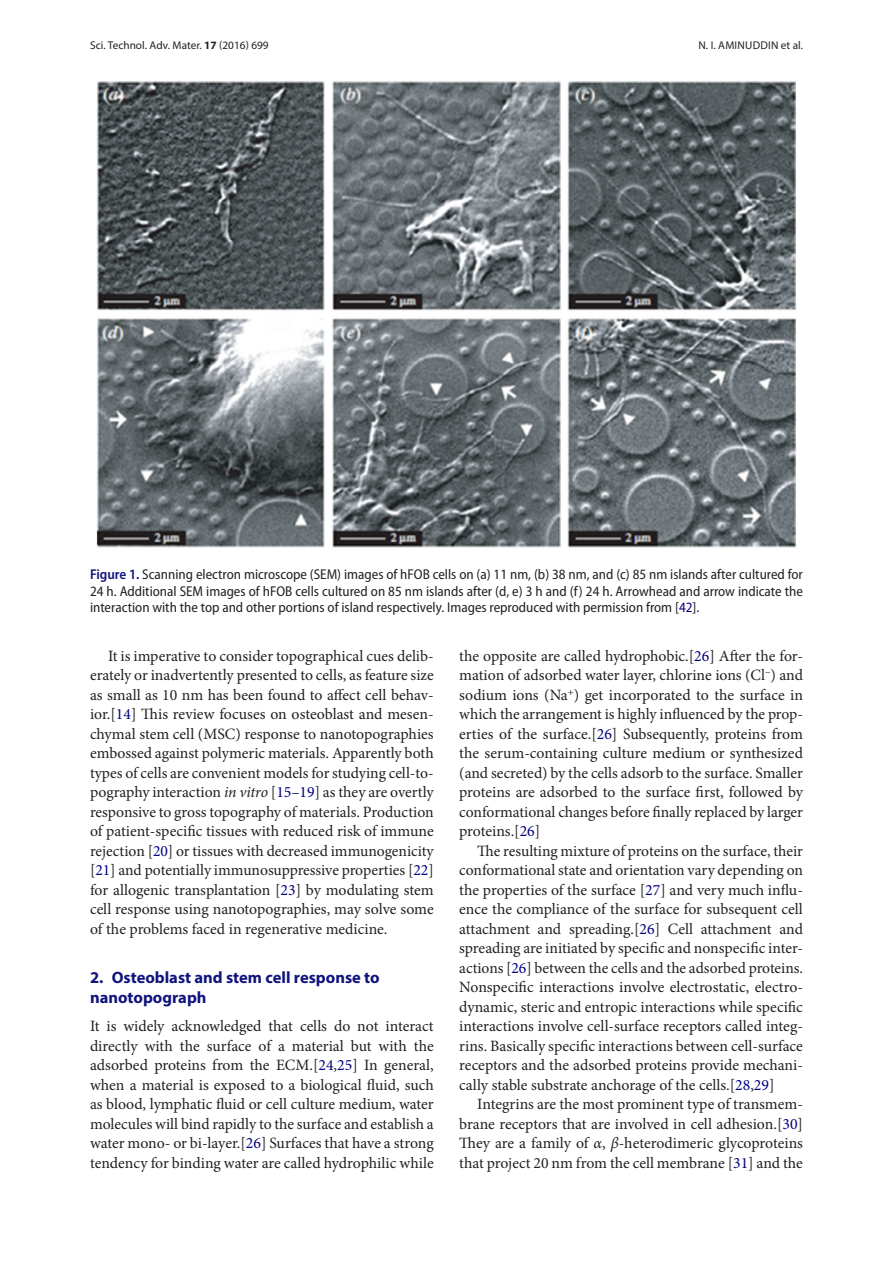
<style>
.page{position:relative;width:893px;height:1263px;background:#fff}
.page>*{position:absolute;margin:0;border:0;box-sizing:border-box;transform-origin:0 0}
.t1{font:700 16.5px/19.5px "Myriad Pro";color:#10147e}
.t2{font:15.75px/19.5px "Minion Pro";letter-spacing:-.005em;color:#231f20;text-align:justify}
.t3{font:semi-condensed 14.25px/16.5px "Myriad Pro";color:#231f20;text-align:justify}
.t4{font:11.25px "Myriad Pro";color:#231f20}
.t5{font:11.25px "Myriad Pro";letter-spacing:.02em;color:#231f20}
.s1{font-weight:700}
.s2{font-weight:600;color:#10147e}
.s3{color:#000080}
.s4{font-style:italic}
</style>
<div class="page">
<img style="left:96px;top:81px;width:700px;height:467px">
<p class="t4" style="left:90px;top:39px;width:180px">Sci. Technol. Adv. Mater. <span class="s1">17</span> (2016) 699</p>
<p class="t5" style="left:698px;top:39px;width:106px">N. I. Amin uddin et al.</p>
<p class="t3" style="left:90px;top:566px;width:714px"><span class="s2">Figure 1.</span> Scanning electron microscope (SEM) images of hFOB cells on (a) 11 nm, (b) 38 nm, and (c) 85 nm islands after cultured for 24 h. Additional SEM images of hFOB cells cultured on 85 nm islands after (d, e) 3 h and (f) 24 h. Arrowhead and arrow indicate the interaction with the top and other portions of island respectively. Images reproduced with permission from [<span class="s3">42</span>].</p>
<p class="t2" style="left:90px;top:646px;width:345px;text-indent:18px">It is imperative to consider topographical cues delib&shy;erately or inadvertently presented to cells, as feature size as small as 10 nm has been found to affect cell behav&shy;ior.[<span class="s3">14</span>] This review focuses on osteoblast and mesen&shy;chymal stem cell (MSC) response to nanotopographies embossed against polymeric materials. Apparently both types of cells are convenient models for studying cell-to&shy;pography interaction <span class="s4">in vitro</span> [<span class="s3">15–19</span>] as they are overtly responsive to gross topography of materials. Production of patient-specific tissues with reduced risk of immune rejection [<span class="s3">20</span>] or tissues with decreased immunogenicity [<span class="s3">21</span>] and potentially immunosuppressive properties [<span class="s3">22</span>] for allogenic transplantation [<span class="s3">23</span>] by modulating stem cell response using nanotopographies, may solve some of the problems faced in regenerative medicine.</p>
<p class="t1" style="left:90px;top:967px;width:291px">2. Osteoblast and stem cell response to nanotopograph</p>
<p class="t2" style="left:90px;top:1017px;width:345px">It is widely acknowledged that cells do not interact directly with the surface of a material but with the adsorbed proteins from the ECM.[<span class="s3">24</span>,<span class="s3">25</span>] In general, when a material is exposed to a biological fluid, such as blood, lymphatic fluid or cell culture medium, water molecules will bind rapidly to the surface and establish a water mono- or bi-layer.[<span class="s3">26</span>] Surfaces that have a strong tendency for binding water are called hydrophilic while</p>
<p class="t2" style="left:459px;top:646px;width:345px">the opposite are called hydrophobic.[<span class="s3">26</span>] After the for&shy;mation of adsorbed water layer, chlorine ions (Cl<sup>–</sup>) and sodium ions (Na<sup>+</sup>) get incorporated to the surface in which the arrangement is highly influenced by the prop&shy;erties of the surface.[<span class="s3">26</span>] Subsequently, proteins from the serum-containing culture medium or synthesized (and secreted) by the cells adsorb to the surface. Smaller proteins are adsorbed to the surface first, followed by conformational changes before finally replaced by larger proteins.[<span class="s3">26</span>]</p>
<p class="t2" style="left:459px;top:841px;width:345px;text-indent:18px">The resulting mixture of proteins on the surface, their conformational state and orientation vary depending on the properties of the surface [<span class="s3">27</span>] and very much influ&shy;ence the compliance of the surface for subsequent cell attachment and spreading.[<span class="s3">26</span>] Cell attachment and spreading are initiated by specific and nonspecific inter&shy;actions [<span class="s3">26</span>] between the cells and the adsorbed proteins.<br>Nonspecific interactions involve electrostatic, electro&shy;dynamic, steric and entropic interactions while specific interactions involve cell-surface receptors called integ&shy;rins. Basically specific interactions between cell-surface receptors and the adsorbed proteins provide mechani&shy;cally stable substrate anchorage of the cells.[<span class="s3">28</span>,<span class="s3">29</span>]</p>
<p class="t2" style="left:459px;top:1095px;width:345px;text-indent:18px">Integrins are the most prominent type of transmem&shy;brane receptors that are involved in cell adhesion.[<span class="s3">30</span>] They are a family of <span class="s4">α</span>, <span class="s4">β</span>-heterodimeric glycoproteins that project 20 nm from the cell membrane [<span class="s3">31</span>] and the</p>
</div>
